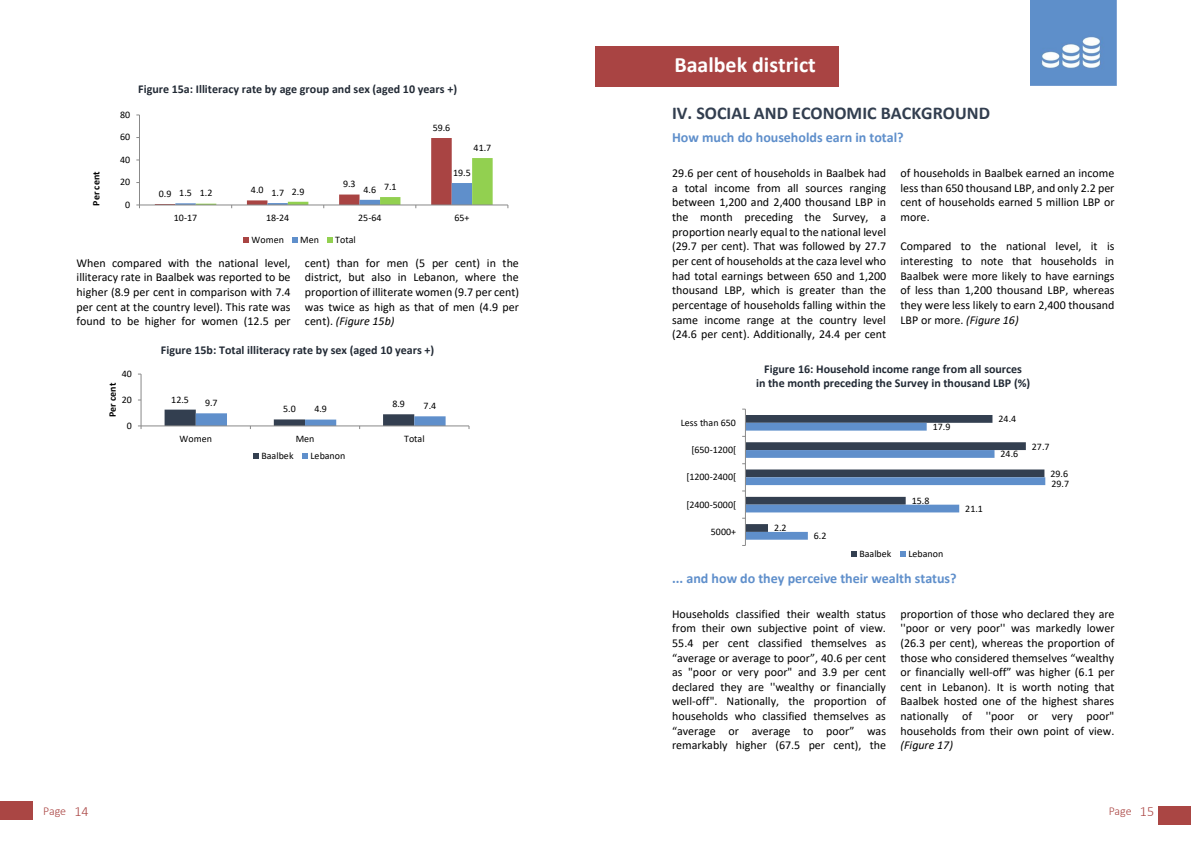
<style>
.page{position:relative;width:1191px;height:842px;background:#fff}
.page>*{position:absolute;margin:0;border:0;box-sizing:border-box;transform-origin:0 0}
.t1{font:700 22px "Calibri";color:#fff}
.t2{font:700 18px "Calibri";color:#323e4f}
.t3{font:700 14px "Calibri";color:#5f8fcb}
.t4{font:12px/14.6px "Calibri";color:#000;text-align:justify}
.t5{font:700 12px/14.6px "Calibri";color:#222a35;text-align:center}
.t6{font:300 12px "Calibri";letter-spacing:-.005em;color:#aa4644}
.t7{font:italic 12px "Calibri";color:#000}
.t8{font:10px "Calibri";color:#000}
.t9{font:700 10px "Calibri";color:#000}
.s1{font-style:italic}
.s2{font-size:14px}
</style>
<div class="page">
<div style="left:0;top:801px;width:33px;height:19px;background:#aa4644"></div>
<div style="left:1158px;top:806px;width:33px;height:18px;background:#aa4644"></div>
<hr style="left:141px;top:374px;width:1px;height:52px;background:#898989">
<hr style="left:141px;top:426px;width:328px;height:1px;background:#898989">
<svg style="left:165px;top:410px;width:280px;height:19px"></svg>
<svg style="left:253px;top:453px;width:6px;height:5px"></svg>
<svg style="left:302px;top:453px;width:6px;height:5px"></svg>
<hr style="left:139px;top:115px;width:1px;height:90px;background:#898989">
<hr style="left:139px;top:205px;width:369px;height:1px;background:#898989">
<svg style="left:155px;top:138px;width:337px;height:70px"></svg>
<svg style="left:244px;top:237px;width:5px;height:6px"></svg>
<svg style="left:292px;top:237px;width:6px;height:6px"></svg>
<svg style="left:327px;top:237px;width:6px;height:6px"></svg>
<div style="left:595px;top:46px;width:243px;height:41px;background:#a94443"></div>
<img style="left:1030px;top:1px;width:86px;height:84px">
<svg style="left:742px;top:409px;width:303px;height:148px"></svg>
<p class="t9" style="left:89px;top:206px;width:36px;rotate:-90deg">Per cent</p>
<p class="t8" style="left:120px;top:108px;width:12px">80</p>
<p class="t8" style="left:120px;top:130px;width:12px">60</p>
<p class="t8" style="left:120px;top:153px;width:12px">40</p>
<p class="t8" style="left:120px;top:175px;width:12px">20</p>
<p class="t8" style="left:125px;top:198px;width:7px">0</p>
<p class="t5" style="left:138px;top:81px;width:320px">Figure 15a: Illiteracy rate by age group and sex (aged 10 years +)</p>
<p class="t8" style="left:433px;top:121px;width:19px">59.6</p>
<p class="t8" style="left:473px;top:141px;width:19px">41.7</p>
<p class="t8" style="left:159px;top:187px;width:14px">0.9</p>
<p class="t8" style="left:251px;top:183px;width:14px">4.0</p>
<p class="t8" style="left:200px;top:186px;width:14px">1.2</p>
<p class="t8" style="left:292px;top:184px;width:14px">2.9</p>
<p class="t8" style="left:179px;top:186px;width:14px">1.5</p>
<p class="t8" style="left:271px;top:186px;width:14px">1.7</p>
<p class="t8" style="left:343px;top:177px;width:14px">9.3</p>
<p class="t8" style="left:363px;top:182px;width:14px">4.6</p>
<p class="t8" style="left:384px;top:180px;width:14px">7.1</p>
<p class="t8" style="left:453px;top:166px;width:19px">19.5</p>
<p class="t8" style="left:174px;top:211px;width:25px">10-17</p>
<p class="t8" style="left:266px;top:211px;width:25px">18-24</p>
<p class="t8" style="left:358px;top:211px;width:25px">25-64</p>
<p class="t8" style="left:454px;top:211px;width:17px">65+</p>
<p class="t8" style="left:252px;top:233px;width:34px">Women</p>
<p class="t8" style="left:300px;top:233px;width:20px">Men</p>
<p class="t8" style="left:335px;top:233px;width:22px">Total</p>
<p class="t4" style="left:77px;top:255px;width:215px">When compared with the national level, illiteracy rate in Baalbek was reported to be higher (8.9 per cent in comparison with 7.4 per cent at the country level). This rate was found to be higher for women (12.5 per</p>
<p class="t4" style="left:305px;top:255px;width:215px">cent) than for men (5 per cent) in the district, but also in Lebanon, where the proportion of illiterate women (9.7 per cent) was twice as high as that of men (4.9 per cent). <span class="s1">(Figure 15b)</span></p>
<p class="t5" style="left:161px;top:343px;width:275px">Figure 15b: Total illiteracy rate by sex (aged 10 years +)</p>
<p class="t8" style="left:171px;top:392px;width:19px">12.5</p>
<p class="t8" style="left:283px;top:402px;width:14px">5.0</p>
<p class="t8" style="left:122px;top:367px;width:12px">40</p>
<p class="t9" style="left:106px;top:417px;width:36px;rotate:-90deg">Per cent</p>
<p class="t8" style="left:122px;top:393px;width:12px">20</p>
<p class="t8" style="left:205px;top:396px;width:14px">9.7</p>
<p class="t8" style="left:392px;top:397px;width:14px">8.9</p>
<p class="t8" style="left:314px;top:402px;width:14px">4.9</p>
<p class="t8" style="left:423px;top:399px;width:14px">7.4</p>
<p class="t8" style="left:127px;top:419px;width:7px">0</p>
<p class="t8" style="left:180px;top:432px;width:34px">Women</p>
<p class="t8" style="left:296px;top:432px;width:20px">Men</p>
<p class="t8" style="left:404px;top:432px;width:22px">Total</p>
<p class="t8" style="left:261px;top:448px;width:34px">Baalbek</p>
<p class="t8" style="left:310px;top:448px;width:36px">Lebanon</p>
<h1 class="t1" style="left:674px;top:49px;width:143px">Baalbek district</h1>
<h2 class="t2" style="left:672px;top:100px;width:319px">IV. SOCIAL AND ECONOMIC BACKGROUND</h2>
<p class="t3" style="left:672px;top:128px;width:233px">How much do households earn in total?</p>
<p class="t4" style="left:672px;top:166px;width:215px">29.6 per cent of households in Baalbek had a total income from all sources ranging between 1,200 and 2,400 thousand LBP in the month preceding the Survey, a proportion nearly equal to the national level (29.7 per cent). That was followed by 27.7 per cent of households at the caza level who had total earnings between 650 and 1,200 thousand LBP, which is greater than the percentage of households falling within the same income range at the country level (24.6 per cent). Additionally, 24.4 per cent</p>
<p class="t4" style="left:900px;top:166px;width:215px">of households in Baalbek earned an income less than 650 thousand LBP, and only 2.2 per cent of households earned 5 million LBP or more.</p>
<p class="t4" style="left:900px;top:239px;width:215px">Compared to the national level, it is interesting to note that households in Baalbek were more likely to have earnings of less than 1,200 thousand LBP, whereas they were less likely to earn 2,400 thousand LBP or more. <span class="s1">(Figure 16)</span></p>
<p class="t5" style="left:756px;top:361px;width:276px">Figure 16: Household income range from all sources<br>in the month preceding the Survey in thousand LBP (%)</p>
<p class="t8" style="left:680px;top:415px;width:57px">Less than 650</p>
<p class="t8" style="left:691px;top:443px;width:46px">[650-1200[</p>
<p class="t8" style="left:686px;top:470px;width:51px">[1200-2400[</p>
<p class="t8" style="left:686px;top:497px;width:51px">[2400-5000[</p>
<p class="t8" style="left:711px;top:524px;width:27px">5000+</p>
<p class="t8" style="left:774px;top:521px;width:14px">2.2</p>
<p class="t8" style="left:814px;top:529px;width:14px">6.2</p>
<p class="t8" style="left:932px;top:420px;width:19px">17.9</p>
<p class="t8" style="left:911px;top:494px;width:19px">15.8</p>
<p class="t8" style="left:859px;top:547px;width:34px">Baalbek</p>
<p class="t8" style="left:908px;top:547px;width:36px">Lebanon</p>
<p class="t8" style="left:965px;top:502px;width:19px">21.1</p>
<p class="t8" style="left:998px;top:412px;width:19px">24.4</p>
<p class="t8" style="left:1000px;top:447px;width:19px">24.6</p>
<p class="t8" style="left:1032px;top:439px;width:19px">27.7</p>
<p class="t8" style="left:1050px;top:467px;width:19px">29.6</p>
<p class="t8" style="left:1051px;top:476px;width:19px">29.7</p>
<p class="t3" style="left:672px;top:568px;width:286px">... and how do they perceive their wealth status?</p>
<p class="t4" style="left:672px;top:606px;width:215px">Households classified their wealth status from their own subjective point of view.<br>55.4 per cent classified themselves as “average or average to poor”, 40.6 per cent as "poor or very poor" and 3.9 per cent declared they are ''wealthy or financially well-off". Nationally, the proportion of households who classified themselves as “average or average to poor” was remarkably higher (67.5 per cent), the</p>
<p class="t4" style="left:900px;top:606px;width:216px">proportion of those who declared they are ''poor or very poor'' was markedly lower (26.3 per cent), whereas the proportion of those who considered themselves “wealthy or financially well-off” was higher (6.1 per cent in Lebanon). It is worth noting that Baalbek hosted one of the highest shares nationally of ''poor or very poor" households from their own point of view.</p>
<p class="t7" style="left:900px;top:737px;width:54px">(Figure 17)</p>
<p class="t6" style="left:43px;top:803px;width:47px">Page <span class="s2">14</span></p>
<p class="t6" style="left:1108px;top:803px;width:47px">Page <span class="s2">15</span></p>
</div>
